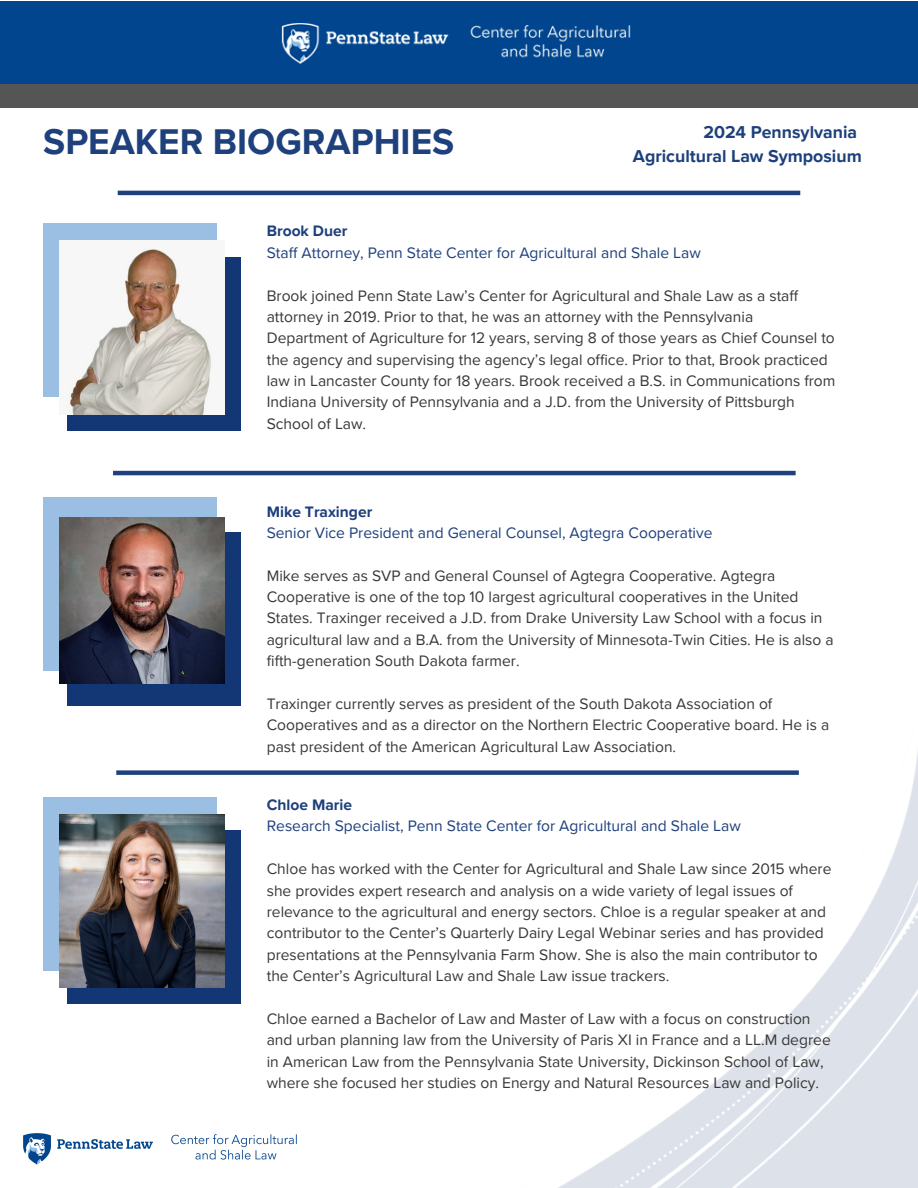
<style>
.page{position:relative;width:918px;height:1188px;background:#fff}
.page>*{position:absolute;margin:0;border:0;box-sizing:border-box;transform-origin:0 0}
.t1{font:700 36.75px "Proxima Nova";color:#1e407c}
.t2{font:700 17.7px "Proxima Nova";color:#1e407c}
.t3{font:15.6px/21.3px "Proxima Nova";color:#393838}
.t4{font:15.6px "Proxima Nova";color:#1e407c}
.t5{font:700 15.6px "Proxima Nova";color:#1e407c}
</style>
<div class="page">
<div style="left:0;top:84px;width:918px;height:24px;background:#555"></div>
<hr style="left:118px;top:191px;width:682px;height:4px;background:#1e407c">
<img style="left:558px;top:750px;width:360px;height:438px">
<img style="left:23px;top:1133px;width:274px;height:32px">
<div style="left:0;top:2px;width:918px;height:82px;background:#00458d"></div>
<div style="left:67px;top:533px;width:173px;height:173px;background:#133675"></div>
<div style="left:43px;top:497px;width:174px;height:173px;background:#9abfe2"></div>
<div style="left:67px;top:257px;width:173px;height:173px;background:#133675"></div>
<div style="left:43px;top:223px;width:174px;height:174px;background:#9abfe2"></div>
<img style="left:59px;top:241px;width:166px;height:173px">
<hr style="left:113px;top:471px;width:683px;height:4px;background:#1e407c">
<img style="left:59px;top:518px;width:166px;height:165px">
<div style="left:67px;top:831px;width:173px;height:173px;background:#133675"></div>
<div style="left:43px;top:797px;width:174px;height:173px;background:#9abfe2"></div>
<img style="left:59px;top:814px;width:166px;height:174px">
<div style="left:116px;top:770px;width:683px;height:5px;background:#1e407c"></div>
<p class="t1" style="left:43px;top:120px;width:412px">SPEAKER BIOGRAPHIES</p>
<p class="t2" style="left:703px;top:121px;width:155px">2024 Pennsylvania</p>
<p class="t2" style="left:633px;top:146px;width:230px">Agricultural Law Symposium</p>
<p class="t5" style="left:267px;top:222px;width:82px">Brook Duer</p>
<p class="t4" style="left:267px;top:243px;width:436px">Staff Attorney, Penn State Center for Agricultural and Shale Law</p>
<p class="t3" style="left:267px;top:285px;width:570px">Brook joined Penn State Law’s Center for Agricultural and Shale Law as a staff attorney in 2019. Prior to that, he was an attorney with the Pennsylvania Department of Agriculture for 12 years, serving 8 of those years as Chief Counsel to the agency and supervising the agency’s legal office. Prior to that, Brook practiced law in Lancaster County for 18 years. Brook received a B.S. in Communications from Indiana University of Pennsylvania and a J.D. from the University of Pittsburgh School of Law.</p>
<p class="t5" style="left:267px;top:502px;width:107px">Mike Traxinger</p>
<p class="t4" style="left:267px;top:524px;width:447px">Senior Vice President and General Counsel, Agtegra Cooperative</p>
<p class="t3" style="left:267px;top:565px;width:568px">Mike serves as SVP and General Counsel of Agtegra Cooperative. Agtegra Cooperative is one of the top 10 largest agricultural cooperatives in the United States. Traxinger received a J.D. from Drake University Law School with a focus in agricultural law and a B.A. from the University of Minnesota-Twin Cities. He is also a fifth-generation South Dakota farmer.</p>
<p class="t3" style="left:267px;top:693px;width:564px">Traxinger currently serves as president of the South Dakota Association of<br>Cooperatives and as a director on the Northern Electric Cooperative board. He is a past president of the American Agricultural Law Association.</p>
<p class="t5" style="left:267px;top:796px;width:87px">Chloe Marie</p>
<p class="t4" style="left:267px;top:817px;width:476px">Research Specialist, Penn State Center for Agricultural and Shale Law</p>
<p class="t3" style="left:267px;top:859px;width:566px">Chloe has worked with the Center for Agricultural and Shale Law since 2015 where she provides expert research and analysis on a wide variety of legal issues of relevance to the agricultural and energy sectors. Chloe is a regular speaker at and contributor to the Center’s Quarterly Dairy Legal Webinar series and has provided presentations at the Pennsylvania Farm Show. She is also the main contributor to the Center’s Agricultural Law and Shale Law issue trackers.</p>
<p class="t3" style="left:267px;top:1008px;width:566px">Chloe earned a Bachelor of Law and Master of Law with a focus on construction and urban planning law from the University of Paris XI in France and a LL.M degree in American Law from the Pennsylvania State University, Dickinson School of Law, where she focused her studies on Energy and Natural Resources Law and Policy.</p>
</div>
